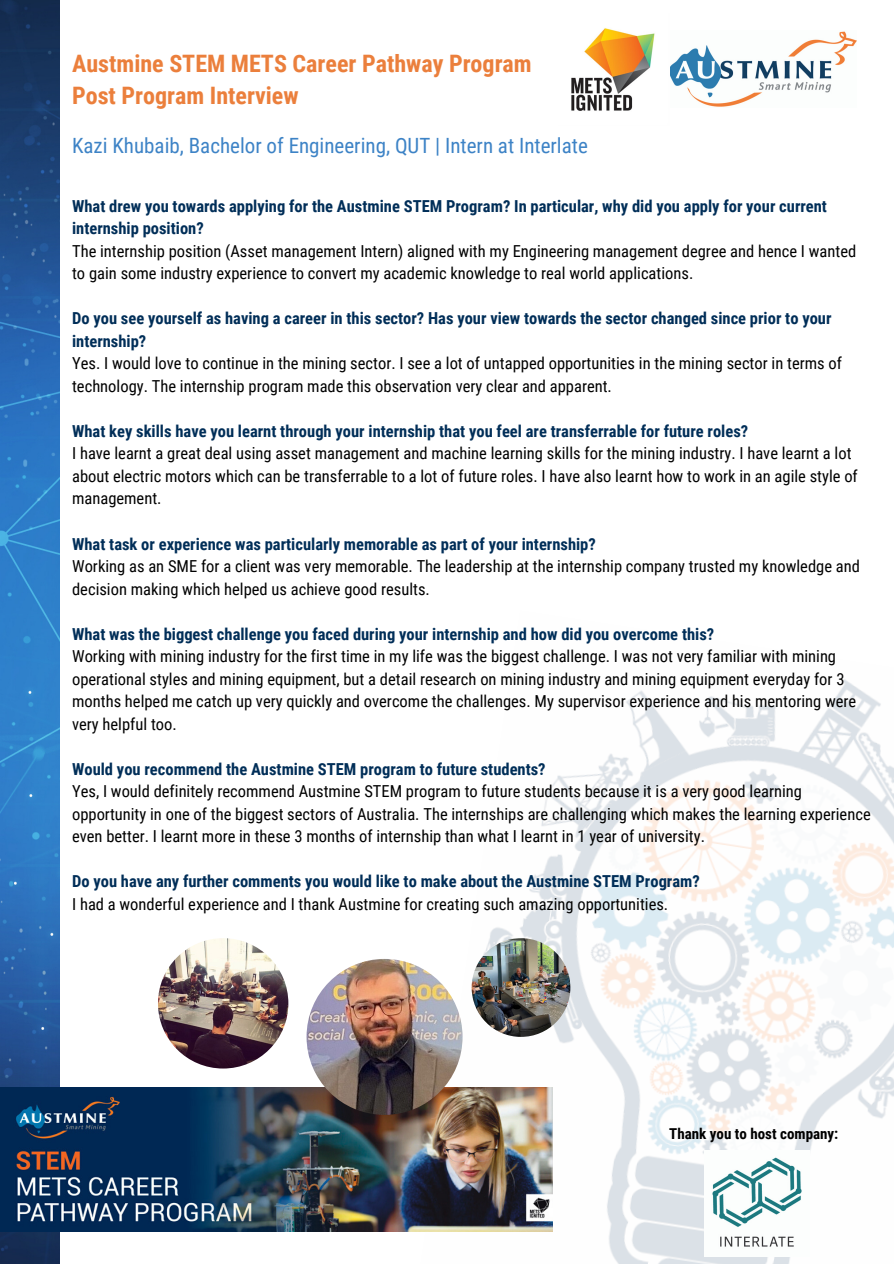
<style>
.page{position:relative;width:894px;height:1264px;background:#fff}
.page>*{position:absolute;margin:0;border:0;box-sizing:border-box;transform-origin:0 0}
.t1{font:700 24px/32.7px "Roboto Condensed";color:#eb7f3c}
.t2{font:21px "Roboto Condensed";color:#3d83c6}
.t3{font:16.5px/22.5px "Roboto Condensed";color:#000}
.t4{font:700 16.5px/22.5px "Roboto Condensed";color:#002e58}
.t5{font:700 15px "Roboto Condensed";color:#000}
</style>
<div class="page">
<img style="left:420px;top:679px;width:473px;height:584px">
<img style="left:0;top:0;width:60px;height:1263px">
<img style="left:0;top:1087px;width:552px;height:144px">
<img style="left:703px;top:1150px;width:106px;height:106px">
<img style="left:158px;top:938px;width:130px;height:130px;border-radius:50%">
<img style="left:306px;top:958px;width:156px;height:156px;border-radius:50%">
<img style="left:471px;top:938px;width:99px;height:98px;border-radius:50%">
<img style="left:670px;top:31px;width:186px;height:76px">
<img style="left:571px;top:28px;width:84px;height:83px">
<h1 class="t1" style="left:72px;top:47px;width:461px">Austmine STEM METS Career Pathway Program<br>Post Program Interview</h1>
<p class="t2" style="left:72px;top:133px;width:517px">Kazi Khubaib, Bachelor of Engineering, QUT | Intern at Interlate</p>
<p class="t4" style="left:72px;top:195px;width:756px">What drew you towards applying for the Austmine STEM Program? In particular, why did you apply for your current internship position?</p>
<p class="t3" style="left:72px;top:240px;width:785px">The internship position (Asset management Intern) aligned with my Engineering management degree and hence I wanted to gain some industry experience to convert my academic knowledge to real world applications.</p>
<p class="t4" style="left:72px;top:307px;width:760px">Do you see yourself as having a career in this sector? Has your view towards the sector changed since prior to your internship?</p>
<p class="t3" style="left:72px;top:352px;width:771px">Yes. I would love to continue in the mining sector. I see a lot of untapped opportunities in the mining sector in terms of technology. The internship program made this observation very clear and apparent.</p>
<p class="t4" style="left:72px;top:420px;width:677px">What key skills have you learnt through your internship that you feel are transferrable for future roles?</p>
<p class="t3" style="left:72px;top:442px;width:787px">I have learnt a great deal using asset management and machine learning skills for the mining industry. I have learnt a lot about electric motors which can be transferrable to a lot of future roles. I have also learnt how to work in an agile style of management.</p>
<p class="t4" style="left:72px;top:532px;width:525px">What task or experience was particularly memorable as part of your internship?</p>
<p class="t3" style="left:72px;top:555px;width:789px">Working as an SME for a client was very memorable. The leadership at the internship company trusted my knowledge and decision making which helped us achieve good results.</p>
<p class="t4" style="left:72px;top:622px;width:643px">What was the biggest challenge you faced during your internship and how did you overcome this?</p>
<p class="t3" style="left:72px;top:645px;width:785px">Working with mining industry for the first time in my life was the biggest challenge. I was not very familiar with mining operational styles and mining equipment, but a detail research on mining industry and mining equipment everyday for 3 months helped me catch up very quickly and overcome the challenges. My supervisor experience and his mentoring were very helpful too.</p>
<p class="t4" style="left:72px;top:758px;width:475px">Would you recommend the Austmine STEM program to future students?</p>
<p class="t3" style="left:72px;top:780px;width:799px">Yes, I would definitely recommend Austmine STEM program to future students because it is a very good learning opportunity in one of the biggest sectors of Australia. The internships are challenging which makes the learning experience even better. I learnt more in these 3 months of internship than what I learnt in 1 year of university.</p>
<p class="t4" style="left:72px;top:870px;width:629px">Do you have any further comments you would like to make about the Austmine STEM Program?</p>
<p class="t3" style="left:72px;top:893px;width:597px">I had a wonderful experience and I thank Austmine for creating such amazing opportunities.</p>
<p class="t5" style="left:669px;top:1125px;width:171px">Thank you to host company:</p>
</div>
